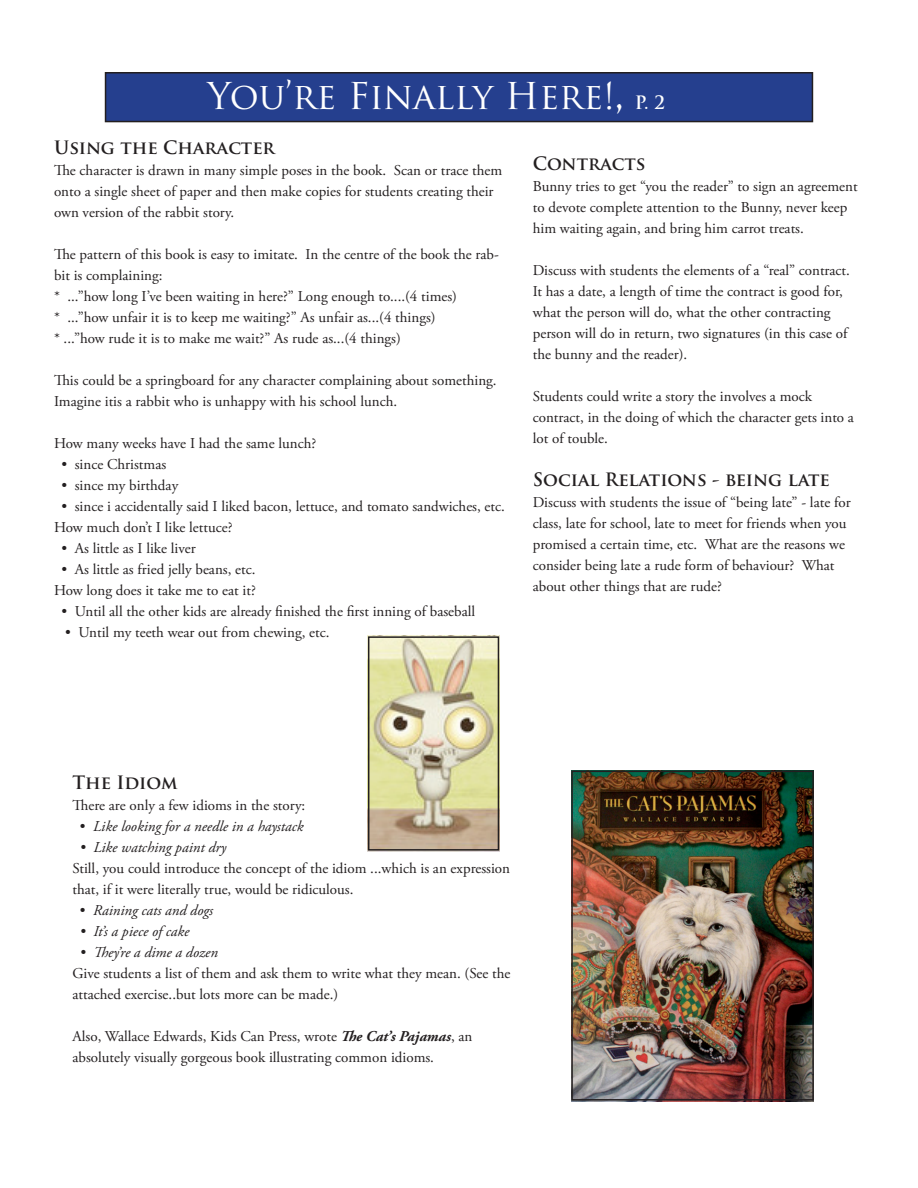
<style>
.page{position:relative;width:918px;height:1188px;background:#fff}
.page>*{position:absolute;margin:0;border:0;box-sizing:border-box;transform-origin:0 0}
.t1{font:36px "Trajan Pro";color:#fff}
.t2{font:700 18px "Trajan Pro";color:#231f20}
.t3{font:15px/21px "Adobe Garamond Pro";color:#231f20}
.t4{font:italic 15px "Adobe Garamond Pro";color:#231f20}
.s1{font-weight:700}
.s2{font-weight:700;font-size:18px}
.s3{font-style:normal}
.s4{font-weight:700;font-style:italic}
</style>
<div class="page">
<div style="left:106px;top:73px;width:706px;height:49px;background:#253f8e"></div>
<div style="left:105px;top:72px;width:708px;height:50px;border:2px solid #231f20"></div>
<img style="left:367px;top:636px;width:133px;height:215px">
<img style="left:574px;top:774px;width:237px;height:324px">
<div style="left:571px;top:771px;width:243px;height:330px;border:2px solid #231f20"></div>
<div style="left:368px;top:636px;width:131px;height:215px;border:2px solid #231f20"></div>
<p class="t1" style="left:208px;top:73px;width:459px">You’re Finally Here!<span class="s1">,</span> <span class="s2">P. 2</span></p>
<p class="t2" style="left:54px;top:136px;width:222px">Using the Character</p>
<p class="t3" style="left:54px;top:160px;width:450px">The character is drawn in many simple poses in the book. Scan or trace them onto a single sheet of paper and then make copies for students creating their own version of the rabbit story.</p>
<p class="t3" style="left:54px;top:244px;width:446px">The pattern of this book is easy to imitate. In the centre of the book the rab&shy;bit is complaining:</p>
<p class="t3" style="left:54px;top:286px;width:405px">* ...”how long I’ve been waiting in here?” Long enough to....(4 times)</p>
<p class="t3" style="left:54px;top:307px;width:383px">* ...”how unfair it is to keep me waiting?” As unfair as...(4 things)</p>
<p class="t3" style="left:54px;top:328px;width:348px">* ...”how rude it is to make me wait?” As rude as...(4 things)</p>
<p class="t3" style="left:54px;top:370px;width:444px">This could be a springboard for any character complaining about something.<br>Imagine itis a rabbit who is unhappy with his school lunch.</p>
<p class="t3" style="left:54px;top:433px;width:264px">How many weeks have I had the same lunch?</p>
<p class="t3" style="left:62px;top:454px;width:106px">• since Christmas</p>
<p class="t3" style="left:62px;top:475px;width:118px">• since my birthday</p>
<p class="t3" style="left:62px;top:496px;width:445px">• since i accidentally said I liked bacon, lettuce, and tomato sandwiches, etc.</p>
<p class="t3" style="left:54px;top:517px;width:180px">How much don’t I like lettuce?</p>
<p class="t3" style="left:62px;top:538px;width:136px">• As little as I like liver</p>
<p class="t3" style="left:62px;top:559px;width:196px">• As little as fried jelly beans, etc.</p>
<p class="t3" style="left:54px;top:580px;width:203px">How long does it take me to eat it?</p>
<p class="t3" style="left:62px;top:601px;width:415px">• Until all the other kids are already finished the first inning of baseball</p>
<p class="t3" style="left:65px;top:622px;width:266px">• Until my teeth wear out from chewing, etc.</p>
<p class="t2" style="left:533px;top:152px;width:114px">Contracts</p>
<p class="t3" style="left:533px;top:176px;width:326px">Bunny tries to get “you the reader” to sign an agreement to devote complete attention to the Bunny, never keep him waiting again, and bring him carrot treats.</p>
<p class="t3" style="left:533px;top:260px;width:319px">Discuss with students the elements of a “real” contract.<br>It has a date, a length of time the contract is good for, what the person will do, what the other contracting person will do in return, two signatures (in this case of the bunny and the reader).</p>
<p class="t3" style="left:533px;top:386px;width:281px">Students could write a story the involves a mock</p>
<p class="t3" style="left:533px;top:407px;width:323px">contract, in the doing of which the character gets into a lot of touble.</p>
<p class="t2" style="left:533px;top:468px;width:299px">Social Relations - being late</p>
<p class="t3" style="left:533px;top:492px;width:319px">Discuss with students the issue of “being late” - late for class, late for school, late to meet for friends when you promised a certain time, etc. What are the reasons we consider being late a rude form of behaviour? What about other things that are rude?</p>
<p class="t2" style="left:72px;top:771px;width:107px">The Idiom</p>
<p class="t3" style="left:72px;top:795px;width:234px">There are only a few idioms in the story:</p>
<p class="t4" style="left:80px;top:817px;width:225px"><span class="s3">•</span> Like looking for a needle in a haystack</p>
<p class="t4" style="left:80px;top:838px;width:148px">• Like watching paint dry</p>
<p class="t3" style="left:72px;top:858px;width:439px">Still, you could introduce the concept of the idiom ...which is an expression that, if it were literally true, would be ridiculous.</p>
<p class="t4" style="left:80px;top:901px;width:135px"><span class="s3">•</span> Raining cats and dogs</p>
<p class="t4" style="left:80px;top:922px;width:111px">• It’s a piece of cake</p>
<p class="t4" style="left:80px;top:943px;width:140px">• They’re a dime a dozen</p>
<p class="t3" style="left:72px;top:963px;width:439px">Give students a list of them and ask them to write what they mean. (See the attached exercise..but lots more can be made.)</p>
<p class="t3" style="left:72px;top:1026px;width:401px">Also, Wallace Edwards, Kids Can Press, wrote <span class="s4">The Cat’s Pajamas</span>, an</p>
<p class="t3" style="left:72px;top:1047px;width:363px">absolutely visually gorgeous book illustrating common idioms.</p>
</div>
